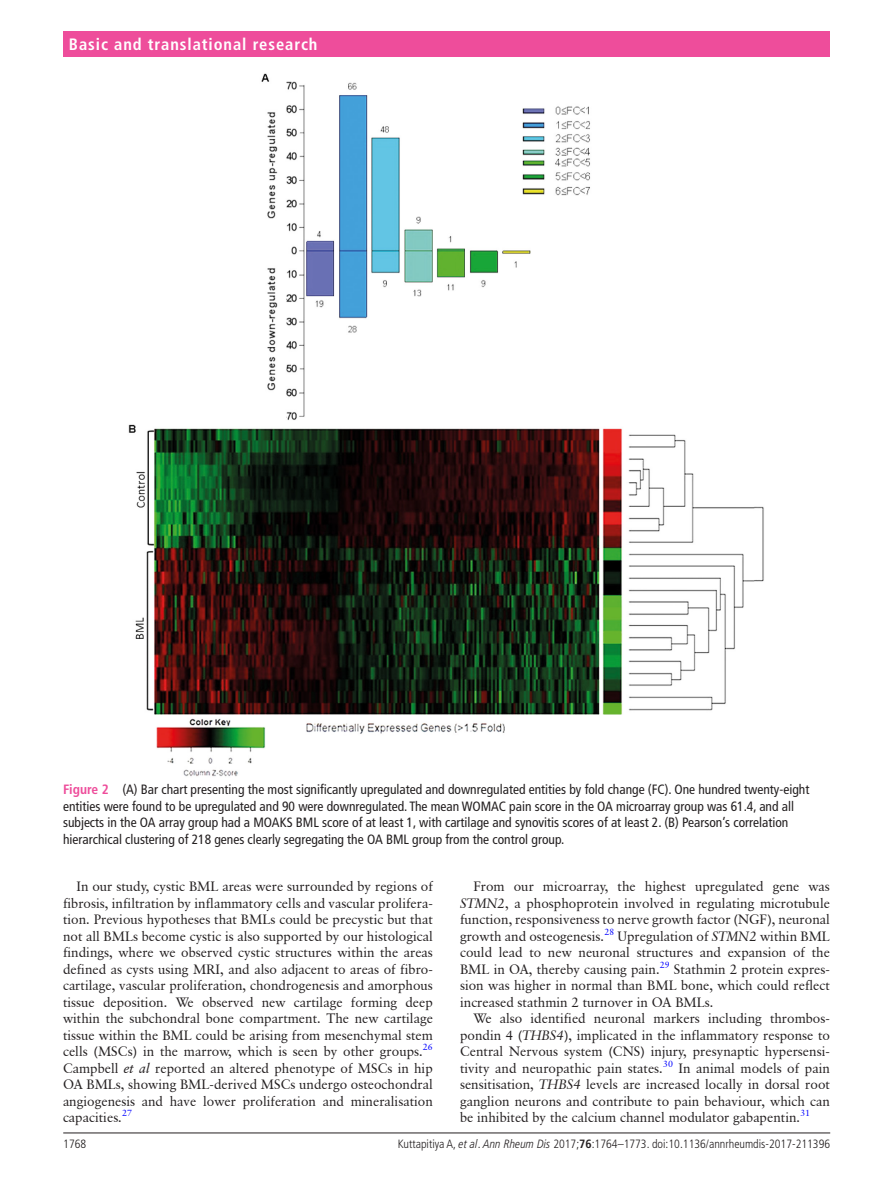
<style>
.page{position:relative;width:893px;height:1191px;background:#fff}
.page>*{position:absolute;margin:0;border:0;box-sizing:border-box;transform-origin:0 0}
.t1{font:700 condensed 16.5px "Frutiger LT Pro";letter-spacing:.055em;color:#fff}
.t2{font:13.5px/16.5px "Classical Garamond BT";color:#231f20;text-align:justify}
.t3{font:condensed 13.5px/16.5px "Frutiger LT Pro";color:#231f20}
.t4{font:300 condensed 12px "Frutiger LT Pro";color:#231f20}
.s1{font-weight:700;color:#ee4d9b}
.s2{font-style:italic}
.s3{font-weight:700}
</style>
<div class="page">
<hr style="left:63px;top:1132px;width:767px;height:1px;background:#231f20">
<div style="left:63px;top:31px;width:767px;height:25px;background:#ee4d9b"></div>
<img style="left:128px;top:73px;width:636px;height:704px">
<p class="t1" style="left:69px;top:34px;width:250px">Basic and translational research</p>
<p class="t3" style="left:63px;top:781px;width:748px"><span class="s1">Figure 2</span> (A) Bar chart presenting the most significantly upregulated and downregulated entities by fold change (FC). One hundred twenty-eight entities were found to be upregulated and 90 were downregulated. The mean WOMAC pain score in the OA microarray group was 61.4, and all subjects in the OA array group had a MOAKS BML score of at least 1, with cartilage and synovitis scores of at least 2. (B) Pearson’s correlation hierarchical clustering of 218 genes clearly segregating the OA BML group from the control group.</p>
<p class="t2" style="left:63px;top:878px;width:371px;text-indent:14px">In our study, cystic BML areas were surrounded by regions of fibrosis, infiltration by inflammatory cells and vascular prolifera&shy;tion. Previous hypotheses that BMLs could be precystic but that not all BMLs become cystic is also supported by our histological findings, where we observed cystic structures within the areas defined as cysts using MRI, and also adjacent to areas of fibro&shy;cartilage, vascular proliferation, chondrogenesis and amorphous tissue deposition. We observed new cartilage forming deep within the subchondral bone compartment. The new cartilage tissue within the BML could be arising from mesenchymal stem cells (MSCs) in the marrow, which is seen by other groups.<sup>26<br></sup>Campbell <span class="s2">et al</span> reported an altered phenotype of MSCs in hip OA BMLs, showing BML-derived MSCs undergo osteochondral angiogenesis and have lower proliferation and mineralisation capacities.<sup>27</sup></p>
<p class="t2" style="left:460px;top:878px;width:371px;text-indent:14px">From our microarray, the highest upregulated gene was <span class="s2">STMN2</span>, a phosphoprotein involved in regulating microtubule function, responsiveness to nerve growth factor (NGF), neuronal growth and osteogenesis.<sup>28</sup> Upregulation of <span class="s2">STMN2</span> within BML could lead to new neuronal structures and expansion of the BML in OA, thereby causing pain.<sup>29</sup> Stathmin 2 protein expres&shy;sion was higher in normal than BML bone, which could reflect increased stathmin 2 turnover in OA BMLs.</p>
<p class="t2" style="left:460px;top:1010px;width:371px;text-indent:14px">We also identified neuronal markers including thrombos&shy;pondin 4 (<span class="s2">THBS4</span>), implicated in the inflammatory response to Central Nervous system (CNS) injury, presynaptic hypersensi&shy;tivity and neuropathic pain states.<sup>30</sup> In animal models of pain sensitisation, <span class="s2">THBS4</span> levels are increased locally in dorsal root ganglion neurons and contribute to pain behaviour, which can be inhibited by the calcium channel modulator gabapentin.<sup>31</sup></p>
<p class="t4" style="left:63px;top:1136px;width:25px">1768</p>
<p class="t4" style="left:398px;top:1136px;width:434px">Kuttapitiya A, <span class="s2">et al</span>. <span class="s2">Ann Rheum Dis</span> 2017;<span class="s3">76</span>:1764–1773. doi:10.1136/annrheumdis-2017-211396</p>
</div>
